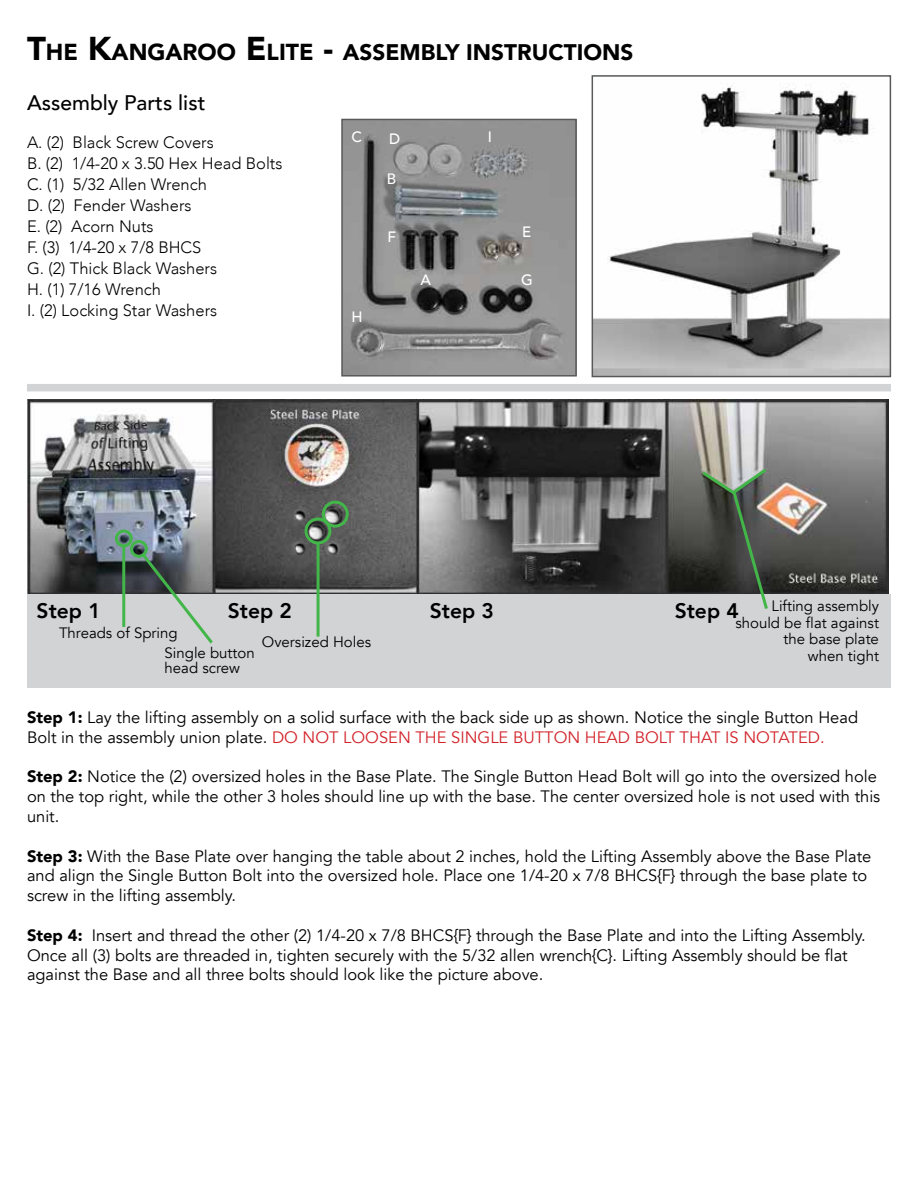
<style>
.page{position:relative;width:918px;height:1188px;background:#fff}
.page>*{position:absolute;margin:0;border:0;box-sizing:border-box;transform-origin:0 0}
.t1{font:900 22.5px "Avenir";color:#000}
.t2{font:800 21px "Avenir";color:#000}
.t3{font:500 21px "Avenir";color:#000}
.t4{font:16.5px/19.8px "Avenir";color:#000}
.t5{font:300 16.5px/21px "Avenir";color:#000}
.t6{font:15px/16.5px "Avenir";color:#000}
.t7{font:500 15px "Avenir";color:#fff}
.s1{font-size:33px}
.s2{font-size:23.1px}
.s3{font-weight:900}
.s4{color:#d2232a}
</style>
<div class="page">
<img style="left:27px;top:399px;width:862px;height:196px">
<div style="left:27px;top:595px;width:864px;height:93px;background:#d1d3d4"></div>
<div style="left:27px;top:384px;width:864px;height:7px;background:#d1d3d4"></div>
<img style="left:344px;top:122px;width:230px;height:252px">
<div style="left:341px;top:119px;width:236px;height:258px;border:2px solid #58595b"></div>
<hr style="left:122px;top:546px;width:3px;height:81px;background:#43b649">
<svg style="left:139px;top:550px;width:77px;height:94px"></svg>
<hr style="left:317px;top:543px;width:3px;height:94px;background:#43b649">
<div style="left:115px;top:529px;width:18px;height:18px;border:3px solid #43b649;border-radius:50%"></div>
<div style="left:130px;top:540px;width:18px;height:18px;border:3px solid #43b649;border-radius:50%"></div>
<div style="left:305px;top:518px;width:26px;height:26px;border:3px solid #43b649;border-radius:50%"></div>
<div style="left:322px;top:501px;width:27px;height:27px;border:3px solid #43b649;border-radius:50%"></div>
<svg style="left:699px;top:466px;width:71px;height:143px;background:#5c6259"></svg>
<img style="left:595px;top:85px;width:293px;height:289px">
<div style="left:592px;top:75px;width:299px;height:302px;border:2px solid #58595b"></div>
<h1 class="t1" style="left:27px;top:33px;width:565px"><span class="s1">T</span><span class="s2">HE</span> <span class="s1">K</span><span class="s2">ANGAROO</span> <span class="s1">E</span> <span class="s2">LITE</span> <span class="s1">-</span> ASSEMBLY INSTRUCTION</h1>
<h1 class="t1" style="left:620px;top:33px;width:14px">S</h1>
<p class="t3" style="left:27px;top:84px;width:180px">Assembly Parts list</p>
<p class="t5" style="left:27px;top:132px;width:257px">A. (2) Black Screw Covers<br>B. (2) 1/4-20 x 3.50 Hex Head Bolts<br>C. (1) 5/32 Allen Wrench<br>D. (2) Fender Washers<br>E. (2) Acorn Nuts<br>F. (3) 1/4-20 x 7/8 BHCS<br>G. (2) Thick Black Washers<br>H. (1) 7/16 Wrench<br>I. (2) Locking Star Washers</p>
<p class="t7" style="left:352px;top:124px;width:12px">C</p>
<p class="t7" style="left:389px;top:126px;width:13px">D</p>
<p class="t7" style="left:488px;top:124px;width:6px">I</p>
<p class="t7" style="left:387px;top:166px;width:11px">B</p>
<p class="t7" style="left:388px;top:224px;width:10px">F</p>
<p class="t7" style="left:522px;top:219px;width:11px">E</p>
<p class="t7" style="left:521px;top:267px;width:13px">G</p>
<p class="t7" style="left:420px;top:267px;width:12px">A</p>
<p class="t7" style="left:352px;top:304px;width:13px">H</p>
<p class="t6" style="left:735px;top:598px;width:145px;text-align:right">Lifting assembly should be flat against the base plate<br>when tight</p>
<p class="t2" style="left:37px;top:594px;width:66px">Step 1</p>
<p class="t2" style="left:228px;top:594px;width:66px">Step 2</p>
<p class="t2" style="left:430px;top:594px;width:66px">Step 3</p>
<p class="t2" style="left:675px;top:594px;width:66px">Step 4</p>
<p class="t6" style="left:165px;top:623px;width:92px;line-height:19.8px;text-indent:-106px">Threads of Spring<br>Single button</p>
<p class="t6" style="left:165px;top:659px;width:77px">head screw</p>
<p class="t6" style="left:262px;top:634px;width:111px">Oversized Holes</p>
<p class="t4" style="left:27px;top:708px;width:833px"><span class="s3">Step 1:</span> Lay the lifting assembly on a solid surface with the back side up as shown. Notice the single Button Head<br>Bolt in the assembly union plate. <span class="s4">DO NOT LOOSEN THE SINGLE BUTTON HEAD BOLT THAT IS NOTATED.</span></p>
<p class="t4" style="left:27px;top:767px;width:855px"><span class="s3">Step 2:</span> Notice the (2) oversized holes in the Base Plate. The Single Button Head Bolt will go into the oversized hole on the top right, while the other 3 holes should line up with the base. The center oversized hole is not used with this unit.</p>
<p class="t4" style="left:27px;top:846px;width:846px"><span class="s3">Step 3:</span> With the Base Plate over hanging the table about 2 inches, hold the Lifting Assembly above the Base Plate and align the Single Button Bolt into the oversized hole. Place one 1/4-20 x 7/8 BHCS{F} through the base plate to screw in the lifting assembly.</p>
<p class="t4" style="left:27px;top:925px;width:840px"><span class="s3">Step 4:</span> Insert and thread the other (2) 1/4-20 x 7/8 BHCS{F} through the Base Plate and into the Lifting Assembly.<br>Once all (3) bolts are threaded in, tighten securely with the 5/32 allen wrench{C}. Lifting Assembly should be flat against the Base and all three bolts should look like the picture above.</p>
</div>
